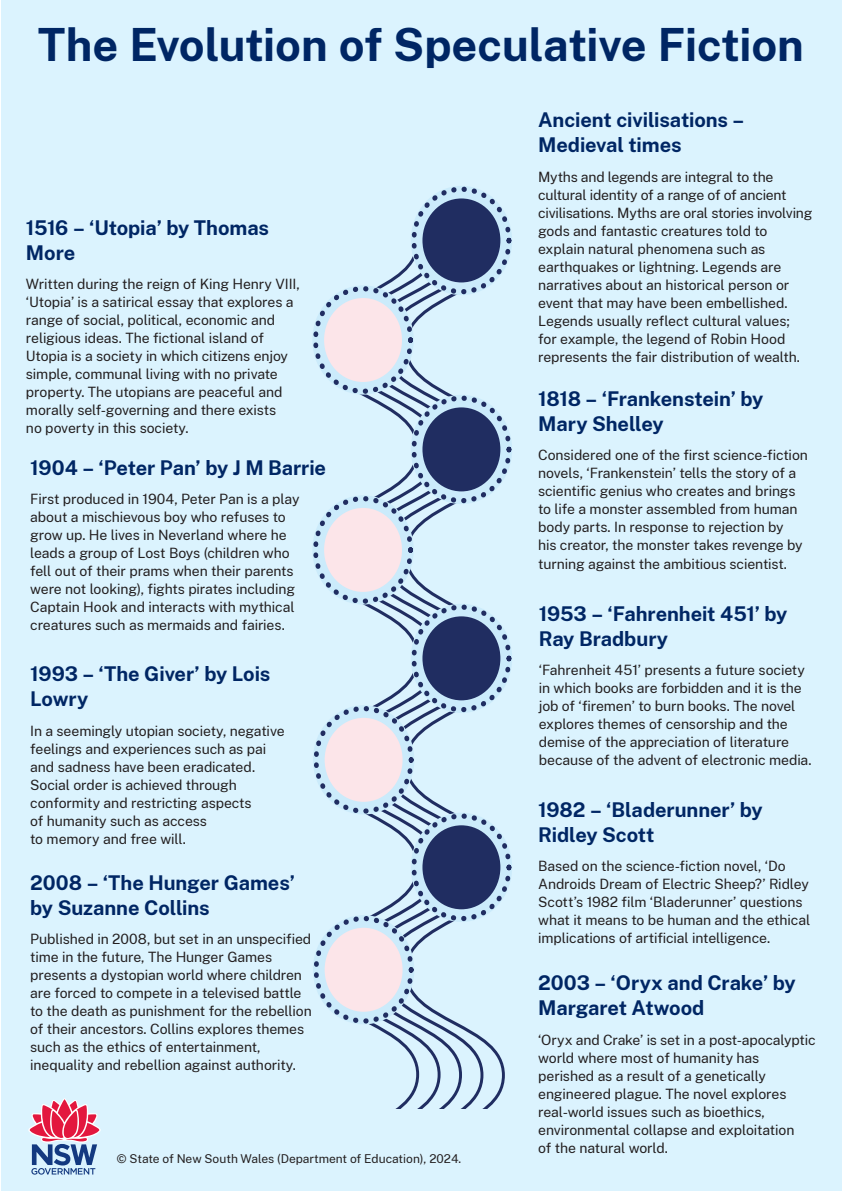
<style>
.page{position:relative;width:842px;height:1191px;background:#fff}
.page>*{position:absolute;margin:0;border:0;box-sizing:border-box;transform-origin:0 0}
.t1{font:700 45px "Public Sans";letter-spacing:-.005em;color:#002664}
.t2{font:700 20px/25px "Public Sans";letter-spacing:-.005em;color:#002664}
.BODY{font:14px/18px "Public Sans";letter-spacing:-.01em;color:#231f20}
.t3{font:12px "Public Sans";color:#231f20}
</style>
<div class="page">
<div style="left:0;top:0;width:841px;height:1190px;background:#dbf3fe"></div>
<svg style="left:485px;top:267px;width:21px;height:841px"></svg>
<svg style="left:463px;top:289px;width:22px;height:819px"></svg>
<svg style="left:442px;top:294px;width:21px;height:814px"></svg>
<svg style="left:421px;top:266px;width:21px;height:842px"></svg>
<svg style="left:322px;top:257px;width:99px;height:851px"></svg>
<div style="left:318px;top:292px;width:90px;height:96px;background:#fce5e9;border-radius:50%"></div>
<div style="left:312px;top:286px;width:102px;height:108px;border:12px solid #cbebfb;border-radius:50%"></div>
<div style="left:313px;top:286px;width:100px;height:108px;border:5px dashed #202d61;border-radius:50%"></div>
<div style="left:417px;top:192px;width:89px;height:97px;background:#202d61;border-radius:50%"></div>
<div style="left:410px;top:186px;width:102px;height:109px;border:12px solid #cbebfb;border-radius:50%"></div>
<div style="left:411px;top:187px;width:100px;height:107px;border:5px dashed #202d61;border-radius:50%"></div>
<div style="left:318px;top:501px;width:90px;height:97px;background:#fce5e9;border-radius:50%"></div>
<div style="left:312px;top:495px;width:102px;height:109px;border:12px solid #cbebfb;border-radius:50%"></div>
<div style="left:313px;top:496px;width:100px;height:107px;border:5px dashed #202d61;border-radius:50%"></div>
<div style="left:417px;top:401px;width:89px;height:97px;background:#202d61;border-radius:50%"></div>
<div style="left:410px;top:395px;width:102px;height:109px;border:12px solid #cbebfb;border-radius:50%"></div>
<div style="left:411px;top:396px;width:100px;height:107px;border:5px dashed #202d61;border-radius:50%"></div>
<div style="left:319px;top:711px;width:89px;height:97px;background:#fce5e9;border-radius:50%"></div>
<div style="left:313px;top:705px;width:101px;height:109px;border:12px solid #cbebfb;border-radius:50%"></div>
<div style="left:314px;top:706px;width:100px;height:107px;border:5px dashed #202d61;border-radius:50%"></div>
<div style="left:417px;top:610px;width:89px;height:96px;background:#202d61;border-radius:50%"></div>
<div style="left:410px;top:604px;width:102px;height:108px;border:12px solid #cbebfb;border-radius:50%"></div>
<div style="left:411px;top:604px;width:100px;height:108px;border:5px dashed #202d61;border-radius:50%"></div>
<div style="left:319px;top:921px;width:89px;height:97px;background:#fce5e9;border-radius:50%"></div>
<div style="left:313px;top:915px;width:101px;height:109px;border:12px solid #cbebfb;border-radius:50%"></div>
<div style="left:314px;top:916px;width:100px;height:107px;border:5px dashed #202d61;border-radius:50%"></div>
<div style="left:417px;top:819px;width:89px;height:96px;background:#202d61;border-radius:50%"></div>
<div style="left:410px;top:813px;width:102px;height:108px;border:12px solid #cbebfb;border-radius:50%"></div>
<div style="left:411px;top:813px;width:100px;height:108px;border:5px dashed #202d61;border-radius:50%"></div>
<svg style="left:28px;top:1098px;width:73px;height:76px"></svg>
<h1 class="t1" style="left:38px;top:12px;width:767px">The Evolution of Speculative Fiction</h1>
<h2 class="t2" style="left:26px;top:213px;width:245px">1516 – ‘Utopia’ by Thomas<br>More</h2>
<p class="BODY" style="left:26px;top:274px;width:275px">Written during the reign of King Henry VIII, ‘Utopia’ is a satirical essay that explores a range of social, political, economic and religious ideas. The fictional island of Utopia is a society in which citizens enjoy simple, communal living with no private property. The utopians are peaceful and morally self-governing and there exists<br>no poverty in this society.</p>
<h2 class="t2" style="left:30px;top:453px;width:297px">1904 – ‘Peter Pan’ by J M Barrie</h2>
<p class="BODY" style="left:30px;top:489px;width:271px">First produced in 1904, Peter Pan is a play about a mischievous boy who refuses to grow up. He lives in Neverland where he leads a group of Lost Boys (children who fell out of their prams when their parents were not looking), fights pirates including Captain Hook and interacts with mythical creatures such as mermaids and fairies.</p>
<h2 class="t2" style="left:30px;top:660px;width:242px">1993 – ‘The Giver’ by Lois<br>Lowry</h2>
<p class="BODY" style="left:30px;top:721px;width:256px">In a seemingly utopian society, negative feelings and experiences such as pai and sadness have been eradicated.<br>Social order is achieved through conformity and restricting aspects<br>of humanity such as access<br>to memory and free will.</p>
<h2 class="t2" style="left:30px;top:868px;width:266px">2008 – ‘The Hunger Games’ by Suzanne Collins</h2>
<p class="BODY" style="left:30px;top:929px;width:283px">Published in 2008, but set in an unspecified time in the future, The Hunger Games presents a dystopian world where children are forced to compete in a televised battle to the death as punishment for the rebellion of their ancestors. Collins explores themes such as the ethics of entertainment, inequality and rebellion against authority.</p>
<p class="t3" style="left:117px;top:1150px;width:346px">© State of New South Wales (Department of Education), 2024.</p>
<h2 class="t2" style="left:538px;top:106px;width:208px">Ancient civilisations –<br>Medieval times</h2>
<p class="BODY" style="left:538px;top:167px;width:276px">Myths and legends are integral to the cultural identity of a range of of ancient civilisations. Myths are oral stories involving gods and fantastic creatures told to explain natural phenomena such as earthquakes or lightning. Legends are narratives about an historical person or event that may have been embellished.<br>Legends usually reflect cultural values;<br>for example, the legend of Robin Hood represents the fair distribution of wealth.</p>
<h2 class="t2" style="left:538px;top:385px;width:227px">1818 – ‘Frankenstein’ by<br>Mary Shelley</h2>
<p class="BODY" style="left:538px;top:446px;width:271px">Considered one of the first science-fiction novels, ‘Frankenstein’ tells the story of a scientific genius who creates and brings to life a monster assembled from human body parts. In response to rejection by<br>his creator, the monster takes revenge by turning against the ambitious scientist.</p>
<h2 class="t2" style="left:539px;top:600px;width:250px">1953 – ‘Fahrenheit 451’ by<br>Ray Bradbury</h2>
<p class="BODY" style="left:539px;top:660px;width:274px">‘Fahrenheit 451’ presents a future society in which books are forbidden and it is the job of ‘firemen’ to burn books. The novel explores themes of censorship and the demise of the appreciation of literature because of the advent of electronic media.</p>
<h2 class="t2" style="left:538px;top:795px;width:226px">1982 – ‘Bladerunner’ by<br>Ridley Scott</h2>
<p class="BODY" style="left:538px;top:856px;width:274px">Based on the science-fiction novel, ‘Do Androids Dream of Electric Sheep?’ Ridley Scott’s 1982 film ‘Bladerunner’ questions what it means to be human and the ethical implications of artificial intelligence.</p>
<h2 class="t2" style="left:538px;top:969px;width:259px">2003 – ‘Oryx and Crake’ by<br>Margaret Atwood</h2>
<p class="BODY" style="left:538px;top:1029px;width:279px">‘Oryx and Crake’ is set in a post-apocalyptic world where most of humanity has perished as a result of a genetically engineered plague. The novel explores real-world issues such as bioethics, environmental collapse and exploitation<br>of the natural world.</p>
</div>
